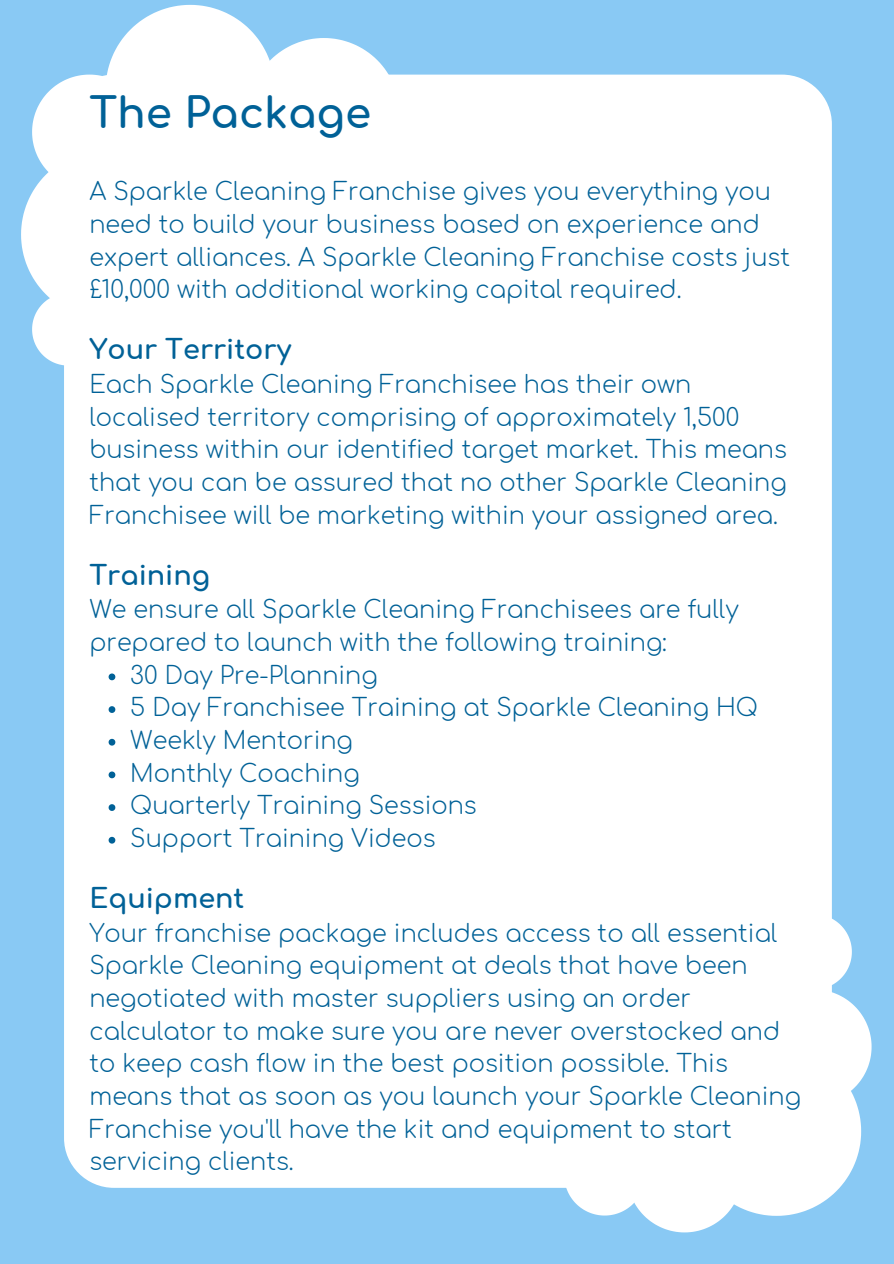
<style>
.page{position:relative;width:894px;height:1264px;background:#fff}
.page>*{position:absolute;margin:0;border:0;box-sizing:border-box;transform-origin:0 0}
.t1{font:700 42px "Comfortaa";color:#006197}
.t2{font:700 27px "Comfortaa";color:#006197}
.t3{font:300 24px/32.7px "Comfortaa";color:#006197}
</style>
<div class="page">
<div style="left:0;top:0;width:893px;height:1263px;background:#89c9f4"></div>
<div style="left:64px;top:75px;width:767px;height:1112px;background:#fff;border-radius:50px"></div>
<svg style="left:21px;top:5px;width:378px;height:360px"></svg>
<svg style="left:564px;top:914px;width:307px;height:318px"></svg>
<svg style="left:109px;top:673px;width:6px;height:7px"></svg>
<svg style="left:109px;top:706px;width:6px;height:7px"></svg>
<svg style="left:109px;top:738px;width:6px;height:7px"></svg>
<svg style="left:109px;top:771px;width:6px;height:7px"></svg>
<svg style="left:109px;top:804px;width:6px;height:7px"></svg>
<svg style="left:109px;top:836px;width:6px;height:7px"></svg>
<h1 class="t1" style="left:89px;top:91px;width:283px">The Package</h1>
<p class="t3" style="left:89px;top:176px;width:702px">A Sparkle Cleaning Franchise gives you everything you need to build your business based on experience and expert alliances. A Sparkle Cleaning Franchise costs just £10,000 with additional working capital required.</p>
<p class="t2" style="left:89px;top:335px;width:203px">Your Territory</p>
<p class="t3" style="left:89px;top:369px;width:699px">Each Sparkle Cleaning Franchisee has their own localised territory comprising of approximately 1,500 business within our identified target market. This means that you can be assured that no other Sparkle Cleaning Franchisee will be marketing within your assigned area.</p>
<p class="t2" style="left:89px;top:560px;width:122px">Training</p>
<p class="t3" style="left:89px;top:594px;width:650px">We ensure all Sparkle Cleaning Franchisees are fully prepared to launch with the following training:</p>
<p class="t3" style="left:130px;top:659px;width:629px">30 Day Pre-Planning<br>5 Day Franchisee Training at Sparkle Cleaning HQ<br>Weekly Mentoring<br>Monthly Coaching<br>Quarterly Training Sessions<br>Support Training Videos</p>
<p class="t2" style="left:89px;top:884px;width:156px">Equipment</p>
<p class="t3" style="left:89px;top:917px;width:712px">Your franchise package includes access to all essential Sparkle Cleaning equipment at deals that have been negotiated with master suppliers using an order calculator to make sure you are never overstocked and to keep cash flow in the best position possible. This means that as soon as you launch your Sparkle Cleaning Franchise you'll have the kit and equipment to start servicing clients.</p>
</div>
